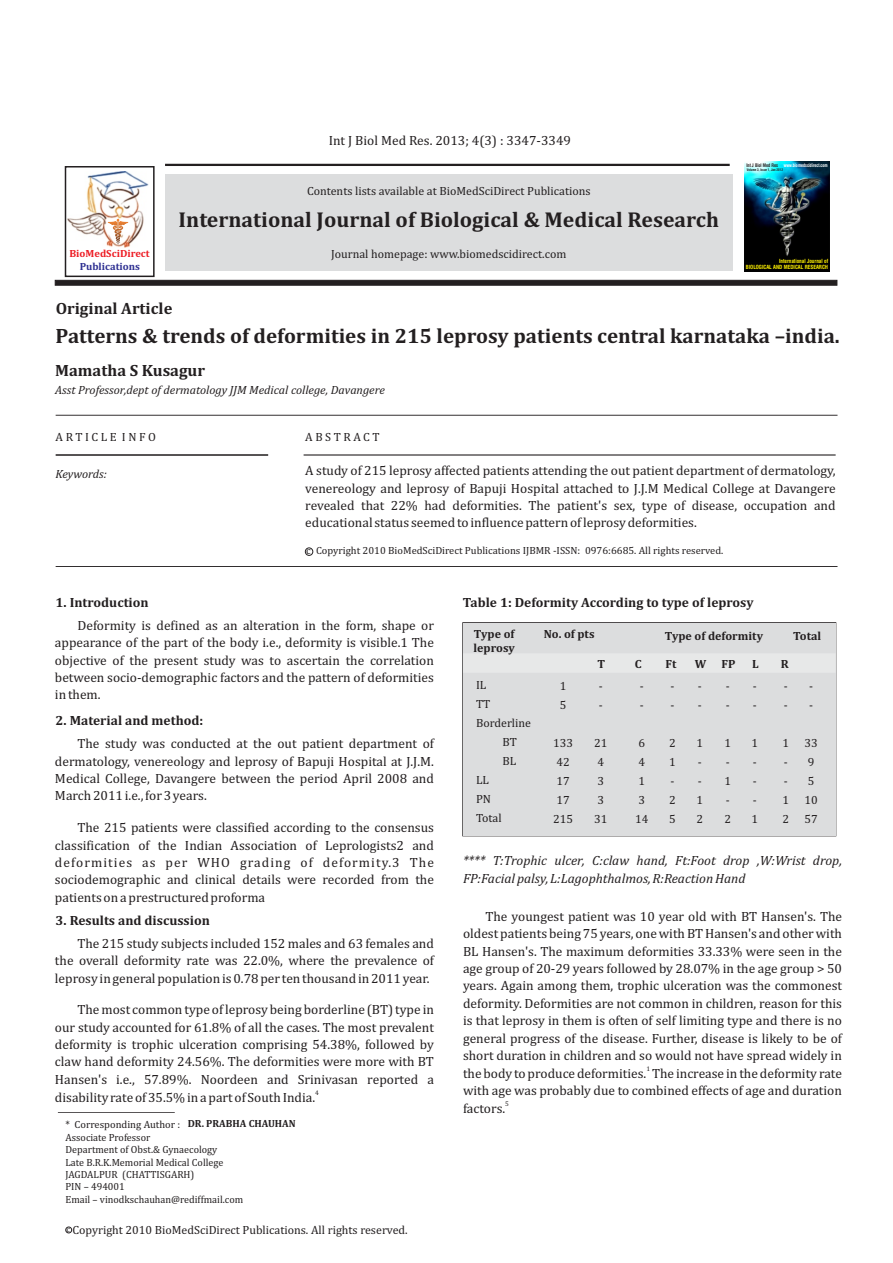
<style>
.page{position:relative;width:893px;height:1263px;background:#fff}
.page>*{position:absolute;margin:0;border:0;box-sizing:border-box;transform-origin:0 0}
.t1{font:700 21.75px "Cambria";color:#231f20}
.t2{font:700 21px "Cambria";color:#231f20}
.t3{font:700 16.5px "Cambria";color:#231f20}
.t4{font:13.5px/17.4px "Cambria";color:#231f20;text-align:justify}
.t5{font:italic 13.5px/17.4px "Cambria";color:#231f20}
.t6{font:700 13.5px "Cambria";color:#231f20}
.t7{font:12px/19px "Cambria";color:#231f20}
.t8{font:italic 12px "Cambria";color:#231f20}
.t9{font:700 12px/14.1px "Cambria";color:#231f20}
.t10{font:12px "Cambria";letter-spacing:.215em;color:#231f20}
.t11{font:10.5px/12.3px "Cambria";color:#231f20}
.t12{font:700 10.5px "Cambria";color:#231f20}
.t13{font:700 10.5px "Cambria";color:#ed1c24}
.t14{font:700 10.5px "Cambria";color:#2e3092}
.t15{font:8.25px "Cambria";color:#231f20}
.t16{font:6.75px "Cambria";color:#231f20}
.t17{font:700 condensed 5.55px/6.6px "Swiss 721 BT";color:#fff200;text-align:right;scale:.96 1}
.t18{font:700 condensed 4.8px "Swiss 721 BT";color:#fff;scale:.88 1}
.t19{font:700 condensed 3.45px "Swiss 721 BT";color:#231f20;scale:.92 1}
.s1{color:#231f20}
</style>
<div class="page">
<hr style="left:165px;top:164px;width:565px;height:2px;background:#231f20">
<svg style="left:55px;top:280px;width:782px;height:6px;background:#2c2829"></svg>
<div style="left:165px;top:174px;width:567px;height:96px;background:#dcddde"></div>
<hr style="left:56px;top:415px;width:781px;height:1px;background:#231f20">
<hr style="left:56px;top:455px;width:212px;height:1px;background:#231f20">
<hr style="left:304px;top:455px;width:532px;height:1px;background:#231f20">
<div style="left:65px;top:166px;width:90px;height:111px;border:2px solid #231f20"></div>
<img style="left:68px;top:171px;width:80px;height:77px">
<svg style="left:108px;top:219px;width:20px;height:25px"></svg>
<img style="left:744px;top:161px;width:85px;height:111px">
<hr style="left:58px;top:1112px;width:117px;height:1px;background:#231f20">
<div style="left:65px;top:1227px;width:7px;height:6px;border:1px solid #231f20;border-radius:50%"></div>
<hr style="left:56px;top:566px;width:781px;height:1px;background:#231f20">
<div style="left:305px;top:547px;width:8px;height:9px;border:1px solid #231f20;border-radius:50%"></div>
<div style="left:463px;top:623px;width:373px;height:213px;background:#dcddde"></div>
<div style="left:463px;top:654px;width:372px;height:18px;background:#e7e8e8"></div>
<p class="t4" style="left:329px;top:132px;width:244px">Int J Biol Med Res. 2013; 4(3) : 3347-3349</p>
<p class="t7" style="left:307px;top:182px;width:285px">Contents lists available at BioMedSciDirect Publications</p>
<h1 class="t1" style="left:179px;top:210px;width:542px">International Journal of Biological &amp; Medical Research</h1>
<p class="t18" style="left:746px;top:163px;width:94px"><span class="s1">Int J Biol Med Res</span> www.biomedscidirect.com</p>
<p class="t19" style="left:747px;top:169px;width:41px">Volume 3, Issue 1, Jan 2012</p>
<p class="t7" style="left:331px;top:246px;width:237px">Journal homepage: www.biomedscidirect.com</p>
<p class="t13" style="left:69px;top:249px;width:82px">BioMedSciDirect</p>
<p class="t14" style="left:80px;top:262px;width:62px">Publications</p>
<p class="t17" style="left:746px;top:258px;width:87px">International Journal of<br>BIOLOGICAL AND MEDICAL RESEARCH</p>
<p class="t3" style="left:56px;top:301px;width:118px">Original Article</p>
<h2 class="t2" style="left:56px;top:326px;width:786px">Patterns &amp; trends of deformities in 215 leprosy patients central karnataka –india.</h2>
<p class="t3" style="left:55px;top:363px;width:151px">Mamatha S Kusagur</p>
<p class="t8" style="left:55px;top:385px;width:331px">Asst Professor,dept of dermatology JJM Medical college, Davangere</p>
<p class="t10" style="left:56px;top:432px;width:102px">ARTICLE INFO</p>
<p class="t10" style="left:305px;top:432px;width:76px">ABSTRACT</p>
<p class="t8" style="left:56px;top:469px;width:53px">Keywords:</p>
<p class="t4" style="left:305px;top:463px;width:532px">A study of 215 leprosy affected patients attending the out patient department of dermatology, venereology and leprosy of Bapuji Hospital attached to J.J.M Medical College at Davangere revealed that 22% had deformities. The patient's sex, type of disease, occupation and educational status seemed to influence pattern of leprosy deformities.</p>
<p class="t11" style="left:306px;top:545px;width:418px">c Copyright 2010 BioMedSciDirect Publications IJBMR -ISSN: 0976:6685. All rights reserved.</p>
<p class="t6" style="left:56px;top:596px;width:95px">1. Introduction</p>
<p class="t6" style="left:463px;top:596px;width:292px">Table 1: Deformity According to type of leprosy</p>
<p class="t4" style="left:55px;top:617px;width:380px;text-indent:23px">Deformity is defined as an alteration in the form, shape or appearance of the part of the body i.e., deformity is visible.1 The objective of the present study was to ascertain the correlation between socio-demographic factors and the pattern of deformities in them.</p>
<p class="t4" style="left:55px;top:736px;width:380px;text-indent:23px">The study was conducted at the out patient department of dermatology, venereology and leprosy of Bapuji Hospital at J.J.M.<br>Medical College, Davangere between the period April 2008 and March 2011 i.e., for 3 years.</p>
<p class="t4" style="left:55px;top:820px;width:381px;text-indent:23px">The 215 patients were classified according to the consensus classification of the Indian Association of Leprologists2 and deformities as per WHO grading of deformity.3 The sociodemographic and clinical details were recorded from the patients on a prestructured proforma</p>
<p class="t4" style="left:55px;top:935px;width:380px;text-indent:23px">The 215 study subjects included 152 males and 63 females and the overall deformity rate was 22.0%, where the prevalence of leprosy in general population is 0.78 per ten thousand in 2011 year.</p>
<p class="t4" style="left:55px;top:1002px;width:380px;text-indent:23px">The most common type of leprosy being borderline (BT) type in our study accounted for 61.8% of all the cases. The most prevalent deformity is trophic ulceration comprising 54.38%, followed by claw hand deformity 24.56%. The deformities were more with BT Hansen's i.e., 57.89%. Noordeen and Srinivasan reported a</p>
<p class="t16" style="left:315px;top:1089px;width:5px">4</p>
<p class="t4" style="left:55px;top:1089px;width:262px">disability rate of 35.5% in a part of South India.</p>
<p class="t6" style="left:56px;top:714px;width:149px">2. Material and method:</p>
<p class="t6" style="left:56px;top:914px;width:156px">3. Results and discussion</p>
<p class="t12" style="left:188px;top:1119px;width:110px">DR. PRABHA CHAUHAN</p>
<p class="t11" style="left:66px;top:1118px;width:116px;line-height:13.5px">* Corresponding Author :<br>Associate Professor</p>
<p class="t11" style="left:66px;top:1144px;width:179px">Department of Obst.&amp; Gynaecology<br>Late B.R.K.Memorial Medical College<br>JAGDALPUR (CHATTISGARH)<br>PIN – 494001<br>Email – vinodkschauhan@rediffmail.com</p>
<p class="t7" style="left:72px;top:1221px;width:337px">Copyright 2010 BioMedSciDirect Publications. All rights reserved.</p>
<p class="t15" style="left:67px;top:1225px;width:5px">c</p>
<p class="t9" style="left:474px;top:627px;width:43px">Type of leprosy</p>
<p class="t9" style="left:544px;top:627px;width:52px">No. of pts</p>
<p class="t9" style="left:793px;top:630px;width:29px">Total</p>
<p class="t9" style="left:598px;top:658px;width:9px">T</p>
<p class="t9" style="left:635px;top:658px;width:8px">C</p>
<p class="t9" style="left:666px;top:658px;width:12px">Ft</p>
<p class="t9" style="left:665px;top:629px;width:100px">Type of deformity</p>
<p class="t9" style="left:695px;top:658px;width:13px">W</p>
<p class="t9" style="left:721px;top:658px;width:15px">FP</p>
<p class="t9" style="left:752px;top:658px;width:8px">L</p>
<p class="t9" style="left:781px;top:658px;width:9px">R</p>
<p class="t7" style="left:476px;top:676px;width:12px">IL</p>
<p class="t7" style="left:476px;top:695px;width:16px">TT</p>
<p class="t7" style="left:476px;top:714px;width:57px">Borderline</p>
<p class="t7" style="left:502px;top:733px;width:16px">BT</p>
<p class="t7" style="left:502px;top:752px;width:15px">BL</p>
<p class="t7" style="left:476px;top:771px;width:14px">LL</p>
<p class="t7" style="left:476px;top:790px;width:16px">PN</p>
<p class="t7" style="left:476px;top:809px;width:27px">Total</p>
<p class="t7" style="left:560px;top:677px;width:8px">1<br>5</p>
<p class="t7" style="left:553px;top:734px;width:21px">133<br>42<br>17<br>17<br>215</p>
<p class="t7" style="left:599px;top:677px;width:5px">- -</p>
<p class="t7" style="left:594px;top:734px;width:15px">21<br>4<br>3<br>3<br>31</p>
<p class="t7" style="left:640px;top:677px;width:5px">- -</p>
<p class="t7" style="left:635px;top:734px;width:15px">6<br>4<br>1<br>3<br>14</p>
<p class="t7" style="left:670px;top:677px;width:5px">- -</p>
<p class="t7" style="left:669px;top:734px;width:8px;text-align:justify">2<br>1 - 2<br>5</p>
<p class="t7" style="left:698px;top:677px;width:5px">- -</p>
<p class="t7" style="left:696px;top:734px;width:8px;text-align:justify">1 - - 1<br>2</p>
<p class="t7" style="left:726px;top:677px;width:5px">- -</p>
<p class="t7" style="left:725px;top:734px;width:8px;text-align:justify">1 - 1 - 2</p>
<p class="t7" style="left:753px;top:677px;width:5px">- -</p>
<p class="t7" style="left:752px;top:734px;width:8px;text-align:justify">1 - - - 1</p>
<p class="t7" style="left:784px;top:677px;width:5px">- -</p>
<p class="t7" style="left:782px;top:734px;width:8px;text-align:justify">1 - - 1<br>2</p>
<p class="t7" style="left:809px;top:677px;width:5px">- -</p>
<p class="t7" style="left:804px;top:734px;width:15px">33<br>9<br>5<br>10<br>57</p>
<p class="t5" style="left:463px;top:853px;width:380px">**** T:Trophic ulcer, C:claw hand, Ft:Foot drop ,W:Wrist drop,<br>FP:Facial palsy, L:Lagophthalmos, R:Reaction Hand</p>
<p class="t4" style="left:463px;top:908px;width:380px;text-indent:23px">The youngest patient was 10 year old with BT Hansen's. The oldest patients being 75 years, one with BT Hansen's and other with BL Hansen's. The maximum deformities 33.33% were seen in the age group of 20-29 years followed by 28.07% in the age group &gt; 50 years. Again among them, trophic ulceration was the commonest deformity. Deformities are not common in children, reason for this is that leprosy in them is often of self limiting type and there is no general progress of the disease. Further, disease is likely to be of short duration in children and so would not have spread widely in</p>
<p class="t16" style="left:646px;top:1066px;width:5px">1</p>
<p class="t4" style="left:463px;top:1065px;width:380px">the body to produce deformities. The increase in the deformity rate with age was probably due to combined effects of age and duration</p>
<p class="t16" style="left:505px;top:1101px;width:5px">5</p>
<p class="t4" style="left:463px;top:1100px;width:44px">factors.</p>
</div>
